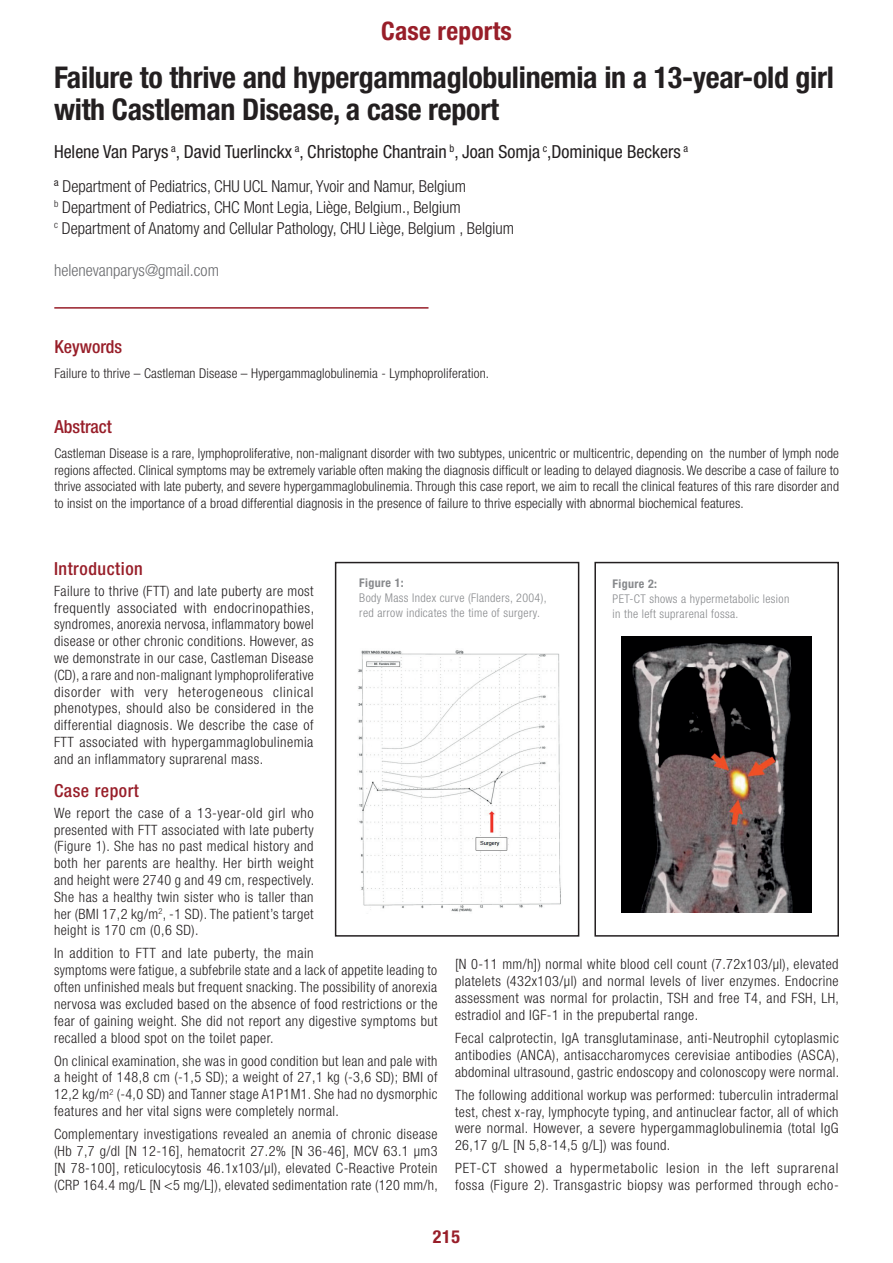
<style>
.page{position:relative;width:893px;height:1263px;background:#fff}
.page>*{position:absolute;margin:0;border:0;box-sizing:border-box;transform-origin:0 0}
.t1{font:700 condensed 30px/31.5px "Helvetica Neue LT Std";letter-spacing:-.01em;color:#231f20}
.t2{font:700 condensed 25.5px "Helvetica Neue LT Std";letter-spacing:.01em;color:#981e29}
.t3{font:condensed 18px "Helvetica Neue LT Std";color:#231f20}
.t4{font:500 condensed 18px "Helvetica Neue LT Std";letter-spacing:.03em;color:#981e29}
.t5{font:500 condensed 18px "Helvetica Neue LT Std";color:#981e29}
.t6{font:700 condensed 18px "Helvetica Neue LT Std";color:#981e29}
.t7{font:300 condensed 16.5px/21px "Helvetica Neue LT Std";color:#231f20}
.t8{font:300 condensed 16.5px "Helvetica Neue LT Std";color:#6c6d70}
.t9{font:300 condensed 14.25px/16.8px "Helvetica Neue LT Std";letter-spacing:.03em;color:#231f20;text-align:justify}
.t10{font:300 condensed 13.5px/16.5px "Helvetica Neue LT Std";letter-spacing:.01em;color:#231f20;text-align:justify}
.t11{font:300 condensed 12px/15px "Helvetica Neue LT Std";letter-spacing:.03em;color:#87898c}
.t12{font:700 condensed 12px "Helvetica Neue LT Std";letter-spacing:.03em;color:#87898c}
</style>
<div class="page">
<hr style="left:54px;top:307px;width:374px;height:2px;background:#981e29">
<div style="left:335px;top:562px;width:244px;height:375px;border:2px solid #231f20"></div>
<img style="left:358px;top:650px;width:203px;height:262px">
<div style="left:594px;top:562px;width:245px;height:375px;border:2px solid #231f20"></div>
<img style="left:622px;top:636px;width:190px;height:277px">
<h2 class="t2" style="left:381px;top:16px;width:132px">Case reports</h2>
<h1 class="t1" style="left:54px;top:61px;width:782px">Failure to thrive and hypergammaglobulinemia in a 13-year-old girl with Castleman Disease, a case report</h1>
<p class="t3" style="left:54px;top:141px;width:636px">Helene Van Parys <sup>a</sup>, David Tuerlinckx <sup>a</sup>, Christophe Chantrain <sup>b</sup>, Joan Somja <sup>c</sup>,Dominique Beckers <sup>a</sup></p>
<p class="t7" style="left:54px;top:175px;width:462px">ª Department of Pediatrics, CHU UCL Namur, Yvoir and Namur, Belgium<br><sup>b</sup> Department of Pediatrics, CHC Mont Legia, Liège, Belgium., Belgium<br><sup>c</sup> Department of Anatomy and Cellular Pathology, CHU Liège, Belgium , Belgium</p>
<p class="t8" style="left:54px;top:260px;width:166px">helenevanparys@gmail.com</p>
<p class="t5" style="left:54px;top:336px;width:69px">Keywords</p>
<p class="t10" style="left:54px;top:365px;width:436px">Failure to thrive – Castleman Disease – Hypergammaglobulinemia - Lymphoproliferation.</p>
<p class="t5" style="left:54px;top:416px;width:59px">Abstract</p>
<p class="t10" style="left:54px;top:445px;width:786px">Castleman Disease is a rare, lymphoproliferative, non-malignant disorder with two subtypes, unicentric or multicentric, depending on the number of lymph node regions affected. Clinical symptoms may be extremely variable often making the diagnosis difficult or leading to delayed diagnosis. We describe a case of failure to thrive associated with late puberty, and severe hypergammaglobulinemia. Through this case report, we aim to recall the clinical features of this rare disorder and to insist on the importance of a broad differential diagnosis in the presence of failure to thrive especially with abnormal biochemical features.</p>
<p class="t4" style="left:54px;top:557px;width:90px">Introduction</p>
<p class="t9" style="left:54px;top:582px;width:262px">Failure to thrive (FTT) and late puberty are most frequently associated with endocrinopathies, syndromes, anorexia nervosa, inflammatory bowel disease or other chronic conditions. However, as we demonstrate in our case, Castleman Disease (CD), a rare and non-malignant lymphoproliferative disorder with very heterogeneous clinical phenotypes, should also be considered in the differential diagnosis. We describe the case of FTT associated with hypergammaglobulinemia and an inflammatory suprarenal mass.</p>
<p class="t4" style="left:54px;top:779px;width:86px">Case report</p>
<p class="t9" style="left:54px;top:804px;width:262px">We report the case of a 13-year-old girl who presented with FTT associated with late puberty (Figure 1). She has no past medical history and both her parents are healthy. Her birth weight and height were 2740 g and 49 cm, respectively.<br>She has a healthy twin sister who is taller than her (BMI 17,2 kg/m<sup>2</sup>, -1 SD). The patient’s target height is 170 cm (0,6 SD).</p>
<p class="t9" style="left:54px;top:945px;width:385px;text-align:left">In addition to FTT and late puberty, the main<br>symptoms were fatigue, a subfebrile state and a lack of appetite leading to often unfinished meals but frequent snacking. The possibility of anorexia nervosa was excluded based on the absence of food restrictions or the fear of gaining weight. She did not report any digestive symptoms but recalled a blood spot on the toilet paper.</p>
<p class="t9" style="left:54px;top:1052px;width:385px">On clinical examination, she was in good condition but lean and pale with a height of 148,8 cm (-1,5 SD); a weight of 27,1 kg (-3,6 SD); BMI of 12,2 kg/m<sup>2</sup> (-4,0 SD) and Tanner stage A1P1M1. She had no dysmorphic features and her vital signs were completely normal.</p>
<p class="t9" style="left:54px;top:1126px;width:385px">Complementary investigations revealed an anemia of chronic disease (Hb 7,7 g/dl [N 12-16], hematocrit 27.2% [N 36-46], MCV 63.1 µm3 [N 78-100], reticulocytosis 46.1x103/µl), elevated C-Reactive Protein (CRP 164.4 mg/L [N &lt;5 mg/L]), elevated sedimentation rate (120 mm/h,</p>
<p class="t12" style="left:359px;top:576px;width:46px">Figure 1:</p>
<p class="t11" style="left:359px;top:590px;width:189px">Body Mass Index curve (Flanders, 2004), red arrow indicates the time of surgery.</p>
<p class="t12" style="left:613px;top:576px;width:46px">Figure 2:</p>
<p class="t11" style="left:613px;top:591px;width:178px">PET-CT shows a hypermetabolic lesion in the left suprarenal fossa.</p>
<p class="t9" style="left:455px;top:956px;width:386px">[N 0-11 mm/h]) normal white blood cell count (7.72x103/µl), elevated platelets (432x103/µl) and normal levels of liver enzymes. Endocrine assessment was normal for prolactin, TSH and free T4, and FSH, LH, estradiol and IGF-1 in the prepubertal range.</p>
<p class="t9" style="left:455px;top:1029px;width:386px">Fecal calprotectin, IgA transglutaminase, anti-Neutrophil cytoplasmic antibodies (ANCA), antisaccharomyces cerevisiae antibodies (ASCA), abdominal ultrasound, gastric endoscopy and colonoscopy were normal.</p>
<p class="t9" style="left:455px;top:1086px;width:385px">The following additional workup was performed: tuberculin intradermal test, chest x-ray, lymphocyte typing, and antinuclear factor, all of which were normal. However, a severe hypergammaglobulinemia (total IgG 26,17 g/L [N 5,8-14,5 g/L]) was found.</p>
<p class="t9" style="left:455px;top:1160px;width:385px">PET-CT showed a hypermetabolic lesion in the left suprarenal fossa (Figure 2). Transgastric biopsy was performed through echo-</p>
<p class="t6" style="left:433px;top:1226px;width:28px">215</p>
</div>
